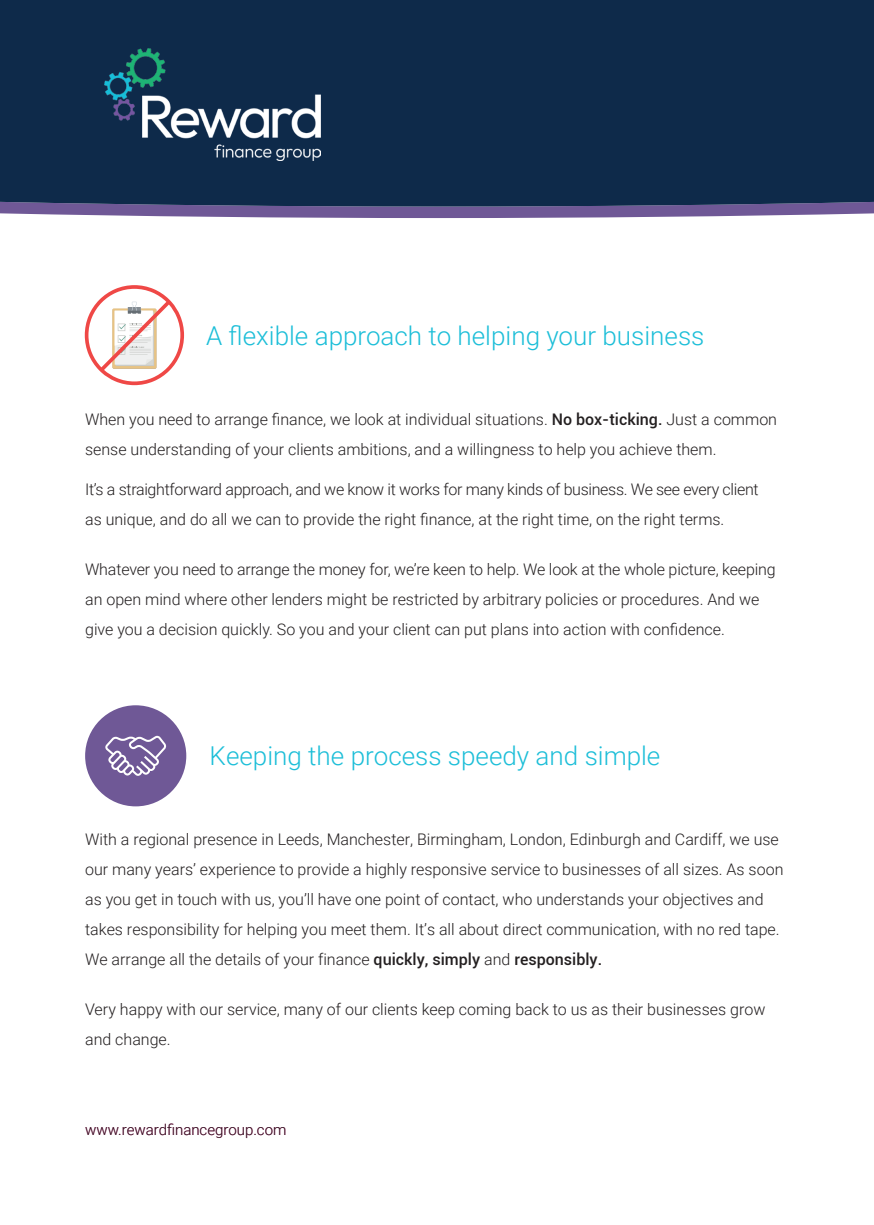
<style>
.page{position:relative;width:874px;height:1225px;background:#fff}
.page>*{position:absolute;margin:0;border:0;box-sizing:border-box;transform-origin:0 0}
.t1{font:300 26px "Roboto";color:#1cbed8}
.t2{font:300 16px/30px "Roboto";color:#231f20}
.t3{font:300 16px/30px "Roboto";letter-spacing:-.02em;color:#231f20}
.t4{font:300 15px "Roboto";color:#231f20}
.s1{font-weight:500}
</style>
<div class="page">
<div style="left:85px;top:705px;width:101px;height:101px;background:#6f5896;border-radius:50%"></div>
<svg style="left:105px;top:736px;width:61px;height:40px"></svg>
<svg style="left:85px;top:285px;width:99px;height:100px"></svg>
<svg style="left:0;top:206px;width:873px;height:12px;background:#806da2"></svg>
<div style="left:0;top:0;width:873px;height:206px;background:#0e2a4a"></div>
<img style="left:104px;top:49px;width:216px;height:112px">
<h1 class="t1" style="left:206px;top:318px;width:499px">A flexible approach to helping your business</h1>
<p class="t2" style="left:85px;top:404px;width:693px">When you need to arrange finance, we look at individual situations. <span class="s1">No box-ticking.</span> Just a common sense understanding of your clients ambitions, and a willingness to help you achieve them.</p>
<p class="t3" style="left:85px;top:474px;width:674px">It’s a straightforward approach, and we know it works for many kinds of business. We see every client as unique, and do all we can to provide the right finance, at the right time, on the right terms.</p>
<p class="t2" style="left:85px;top:554px;width:691px">Whatever you need to arrange the money for, we’re keen to help. We look at the whole picture, keeping an open mind where other lenders might be restricted by arbitrary policies or procedures. And we give you a decision quickly. So you and your client can put plans into action with confidence.</p>
<h1 class="t1" style="left:209px;top:738px;width:452px">Keeping the process speedy and simple</h1>
<p class="t2" style="left:85px;top:824px;width:699px">With a regional presence in Leeds, Manchester, Birmingham, London, Edinburgh and Cardiff, we use our many years’ experience to provide a highly responsive service to businesses of all sizes. As soon as you get in touch with us, you’ll have one point of contact, who understands your objectives and takes responsibility for helping you meet them. It’s all about direct communication, with no red tape.<br>We arrange all the details of your finance <span class="s1">quickly, simply</span> and <span class="s1">responsibly.</span></p>
<p class="t2" style="left:85px;top:994px;width:681px">Very happy with our service, many of our clients keep coming back to us as their businesses grow and change.</p>
<p class="t4" style="left:85px;top:1119px;width:203px">www.rewardfinancegroup.com</p>
</div>
